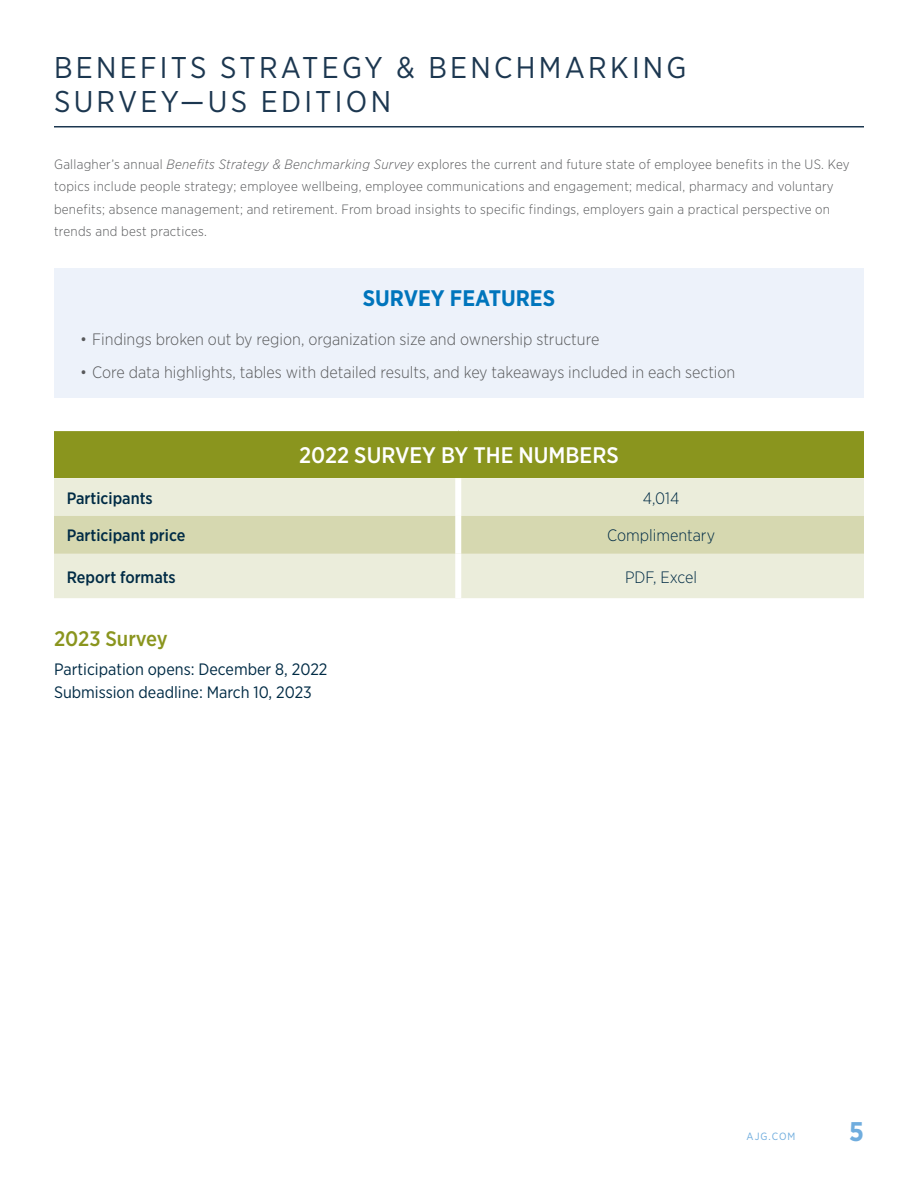
<style>
.page{position:relative;width:918px;height:1188px;background:#fff}
.page>*{position:absolute;margin:0;border:0;box-sizing:border-box;transform-origin:0 0}
.t1{font:30px/34.5px "Gotham Narrow";letter-spacing:.11em;color:#1c3750}
.t2{font:700 27px "Gotham Narrow";color:#70adde}
.t3{font:500 22.5px "Gotham Narrow";color:#fff}
.t4{font:700 22.5px "Gotham Narrow";color:#0075bc}
.t5{font:500 21px "Gotham Narrow";color:#8a951e}
.t6{font:300 16.5px "Gotham Narrow";color:#58595b}
.t7{font:16.5px/22.5px "Gotham Narrow";color:#002b45}
.t8{font:500 16.5px "Gotham Narrow";color:#002b45}
.t9{font:300 16.5px "Gotham Narrow";color:#002b45}
.t10{font:300 13.5px/22.5px "Gotham Narrow";letter-spacing:.02em;color:#58595b}
.t11{font:10.5px "Gotham Narrow";letter-spacing:.1em;color:#70adde}
.s1{font-style:italic}
</style>
<div class="page">
<hr style="left:54px;top:126px;width:810px;height:1px;background:#1c3750">
<div style="left:54px;top:430px;width:810px;height:48px;background:#8a951e"></div>
<div style="left:54px;top:478px;width:810px;height:120px;background:#ebeddb"></div>
<div style="left:54px;top:516px;width:810px;height:38px;background:#d6d8b0"></div>
<div style="left:455px;top:478px;width:6px;height:38px;background:#fff"></div>
<div style="left:455px;top:516px;width:6px;height:38px;background:#fff"></div>
<hr style="left:54px;top:430px;width:404px;height:1px;background:#fff">
<hr style="left:458px;top:430px;width:406px;height:1px;background:#fff">
<div style="left:455px;top:554px;width:6px;height:44px;background:#fff"></div>
<div style="left:54px;top:268px;width:810px;height:130px;background:#edf2fa"></div>
<h1 class="t1" style="left:54px;top:50px;width:634px">BENEFITS STRATEGY &amp; BENCHMARKING<br>SURVEY—US EDITION</h1>
<p class="t10" style="left:54px;top:152px;width:797px">Gallagher’s annual <span class="s1">Benefits Strategy &amp; Benchmarking Survey</span> explores the current and future state of employee benefits in the US. Key topics include people strategy; employee wellbeing, employee communications and engagement; medical, pharmacy and voluntary benefits; absence management; and retirement. From broad insights to specific findings, employers gain a practical perspective on trends and best practices.</p>
<h3 class="t4" style="left:363px;top:284px;width:194px">SURVEY FEATURES</h3>
<p class="t6" style="left:80px;top:329px;width:521px">• Findings broken out by region, organization size and ownership structure</p>
<p class="t6" style="left:80px;top:362px;width:657px">• Core data highlights, tables with detailed results, and key takeaways included in each section</p>
<h3 class="t3" style="left:299px;top:441px;width:321px">2022 SURVEY BY THE NUMBERS</h3>
<p class="t8" style="left:67px;top:487px;width:88px">Participants</p>
<p class="t9" style="left:643px;top:488px;width:38px">4,014</p>
<p class="t8" style="left:67px;top:525px;width:120px">Participant price</p>
<p class="t9" style="left:607px;top:526px;width:109px">Complimentary</p>
<p class="t8" style="left:67px;top:566px;width:111px">Report formats</p>
<p class="t9" style="left:625px;top:567px;width:73px">PDF, Excel</p>
<h3 class="t5" style="left:54px;top:625px;width:115px">2023 Survey</h3>
<p class="t7" style="left:54px;top:658px;width:275px">Participation opens: December 8, 2022<br>Submission deadline: March 10, 2023</p>
<p class="t11" style="left:747px;top:1130px;width:50px">AJG.COM</p>
<h2 class="t2" style="left:849px;top:1114px;width:16px">5</h2>
</div>
